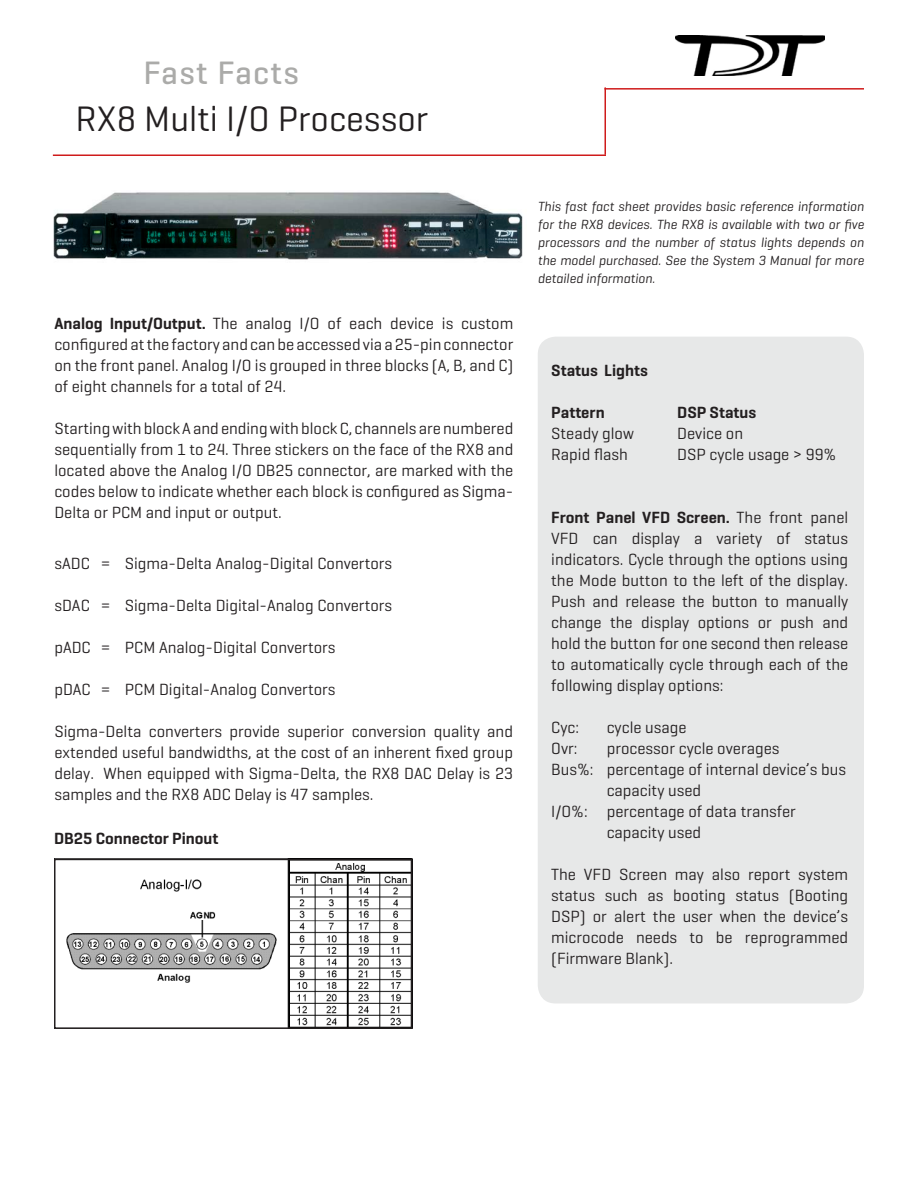
<style>
.page{position:relative;width:918px;height:1188px;background:#fff}
.page>*{position:absolute;margin:0;border:0;box-sizing:border-box;transform-origin:0 0}
.t1{font:36px "Geogrotesque";color:#231f20}
.t2{font:500 33px "Geogrotesque";letter-spacing:.04em;color:#ababa9}
.t3{font:16.5px/21px "Geogrotesque";color:#231f20;text-align:justify}
.t4{font:600 16.5px "Geogrotesque";color:#231f20}
.t5{font:italic 13.5px/18px "Geogrotesque";color:#231f20;text-align:justify}
.s1{font-weight:600}
</style>
<div class="page">
<hr style="left:604px;top:87px;width:2px;height:68px;background:#cf1b1b">
<hr style="left:604px;top:88px;width:260px;height:2px;background:#cf1b1b">
<hr style="left:53px;top:154px;width:553px;height:2px;background:#cf1b1b">
<img style="left:675px;top:35px;width:149px;height:41px">
<div style="left:538px;top:337px;width:326px;height:666px;background:#e7e8e8;border-radius:18px"></div>
<img style="left:53px;top:192px;width:470px;height:68px">
<img style="left:66px;top:862px;width:343px;height:164px">
<div style="left:54px;top:859px;width:358px;height:170px;border:2px solid #231f20"></div>
<h2 class="t2" style="left:144px;top:52px;width:157px">Fast Facts</h2>
<h1 class="t1" style="left:76px;top:96px;width:354px">RX8 Multi I/O Processor</h1>
<p class="t3" style="left:54px;top:312px;width:461px"><span class="s1">Analog Input/Output.</span> The analog I/O of each device is custom configured at the factory and can be accessed via a 25-pin connector on the front panel. Analog I/O is grouped in three blocks (A, B, and C) of eight channels for a total of 24.</p>
<p class="t3" style="left:54px;top:417px;width:461px">Starting with block A and ending with block C, channels are numbered sequentially from 1 to 24. Three stickers on the face of the RX8 and located above the Analog I/O DB25 connector, are marked with the codes below to indicate whether each block is configured as Sigma-Delta or PCM and input or output.</p>
<p class="t3" style="left:54px;top:552px;width:339px">sADC = Sigma-Delta Analog-Digital Convertors</p>
<p class="t3" style="left:54px;top:594px;width:339px">sDAC = Sigma-Delta Digital-Analog Convertors</p>
<p class="t3" style="left:54px;top:636px;width:283px">pADC = PCM Analog-Digital Convertors</p>
<p class="t3" style="left:54px;top:678px;width:283px">pDAC = PCM Digital-Analog Convertors</p>
<p class="t3" style="left:54px;top:720px;width:460px">Sigma-Delta converters provide superior conversion quality and extended useful bandwidths, at the cost of an inherent fixed group delay. When equipped with Sigma-Delta, the RX8 DAC Delay is 23 samples and the RX8 ADC Delay is 47 samples.</p>
<p class="t4" style="left:54px;top:828px;width:166px">DB25 Connector Pinout</p>
<p class="t5" style="left:538px;top:197px;width:328px">This fast fact sheet provides basic reference information for the RX8 devices. The RX8 is available with two or five processors and the number of status lights depends on the model purchased. See the System 3 Manual for more detailed information.</p>
<p class="t4" style="left:551px;top:360px;width:98px">Status Lights</p>
<p class="t4" style="left:551px;top:402px;width:55px">Pattern</p>
<p class="t4" style="left:677px;top:402px;width:80px">DSP Status</p>
<p class="t3" style="left:551px;top:422px;width:84px">Steady glow</p>
<p class="t3" style="left:677px;top:422px;width:67px">Device on</p>
<p class="t3" style="left:551px;top:443px;width:78px">Rapid flash</p>
<p class="t3" style="left:677px;top:443px;width:161px">DSP cycle usage &gt; 99%</p>
<p class="t3" style="left:551px;top:506px;width:299px"><span class="s1">Front Panel VFD Screen.</span> The front panel VFD can display a variety of status indicators. Cycle through the options using the Mode button to the left of the display.<br>Push and release the button to manually change the display options or push and hold the button for one second then release to automatically cycle through each of the following display options:</p>
<p class="t3" style="left:551px;top:716px;width:29px">Cyc:</p>
<p class="t3" style="left:607px;top:716px;width:81px">cycle usage</p>
<p class="t3" style="left:551px;top:737px;width:28px">Ovr:</p>
<p class="t3" style="left:607px;top:737px;width:174px">processor cycle overages</p>
<p class="t3" style="left:551px;top:758px;width:296px">Bus%: percentage of internal device’s bus</p>
<p class="t3" style="left:607px;top:779px;width:96px">capacity used</p>
<p class="t3" style="left:551px;top:800px;width:246px">I/O%: percentage of data transfer</p>
<p class="t3" style="left:607px;top:821px;width:96px">capacity used</p>
<p class="t3" style="left:551px;top:863px;width:298px">The VFD Screen may also report system status such as booting status (Booting DSP) or alert the user when the device’s microcode needs to be reprogrammed (Firmware Blank).</p>
</div>
